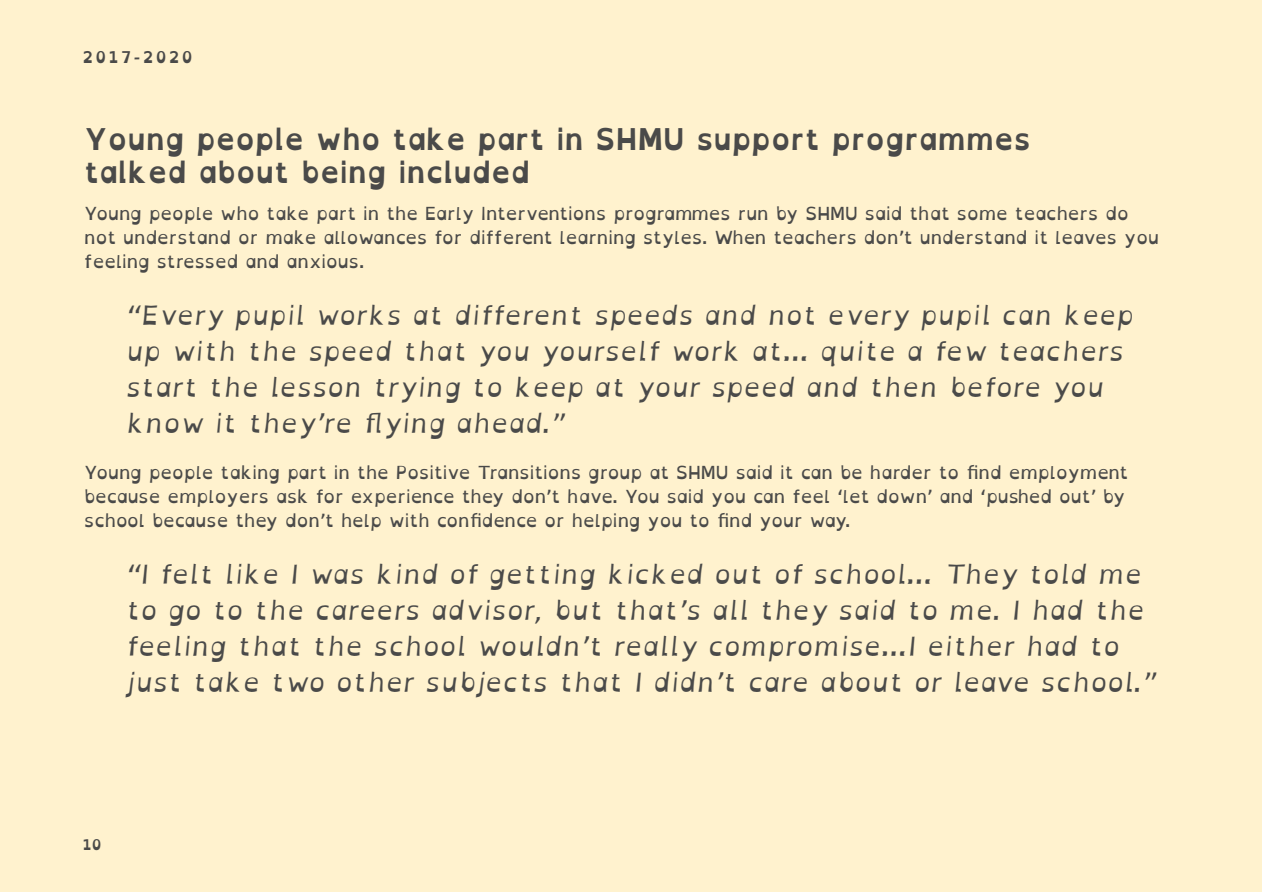
<style>
.page{position:relative;width:1262px;height:892px;background:#fff}
.page>*{position:absolute;margin:0;border:0;box-sizing:border-box;transform-origin:0 0}
.t1{font:700 30px/33px "Open Dyslexic Alta";color:#4a4a49}
.t2{font:italic 27px/36px "Open Dyslexic Alta";color:#4a4a49}
.t3{font:18px/24px "Open Dyslexic Alta";color:#4a4a49}
.t4{font:700 16.5px "Open Dyslexic Alta";letter-spacing:.15em;color:#4a4a49}
.t5{font:700 15px "Open Dyslexic Alta";color:#4a4a49}
</style>
<div class="page">
<div style="left:0;top:0;width:1261px;height:891px;background:#fff2ce"></div>
<p class="t4" style="left:83px;top:47px;width:111px">2017-2020</p>
<h1 class="t1" style="left:84px;top:123px;width:948px">Young people who take part in SHMU support programmes talked about being included</h1>
<p class="t3" style="left:84px;top:201px;width:1076px">Young people who take part in the Early Interventions programmes run by SHMU said that some teachers do not understand or make allowances for different learning styles. When teachers don’t understand it leaves you feeling stressed and anxious.</p>
<h2 class="t2" style="left:126px;top:300px;width:1008px">“Every pupil works at different speeds and not every pupil can keep up with the speed that you yourself work at… quite a few teachers start the lesson trying to keep at your speed and then before you know it they’re flying ahead.”</h2>
<p class="t3" style="left:84px;top:460px;width:1045px">Young people taking part in the Positive Transitions group at SHMU said it can be harder to find employment because employers ask for experience they don’t have. You said you can feel ‘let down’ and ‘pushed out’ by school because they don’t help with confidence or helping you to find your way.</p>
<p class="t2" style="left:126px;top:558px;width:1030px">“I felt like I was kind of getting kicked out of school… They told me to go to the careers advisor, but that’s all they said to me. I had the feeling that the school wouldn’t really compromise…I either had to just take two other subjects that I didn’t care about or leave school.”</p>
<p class="t5" style="left:83px;top:835px;width:20px">10</p>
</div>
